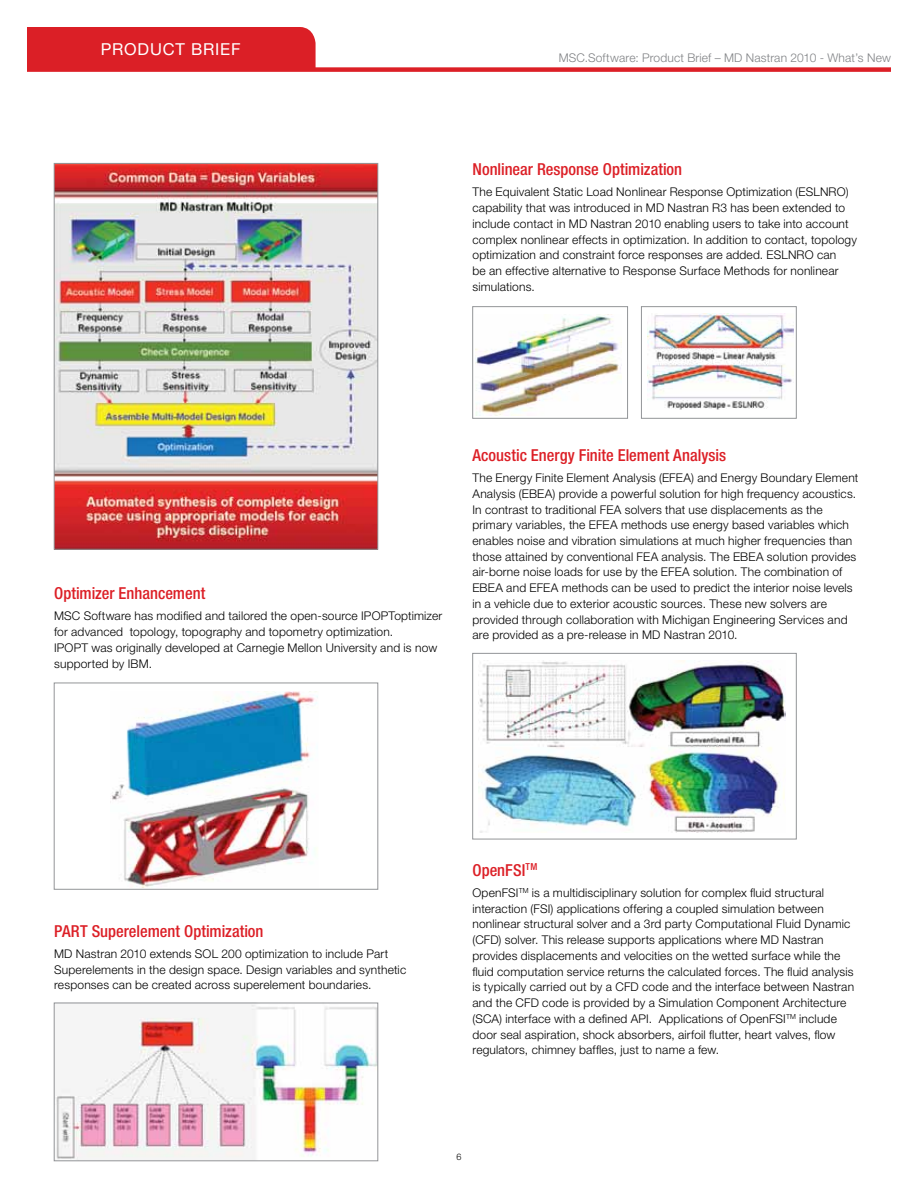
<style>
.page{position:relative;width:918px;height:1188px;background:#fff}
.page>*{position:absolute;margin:0;border:0;box-sizing:border-box;transform-origin:0 0}
.t1{font:500 condensed 16.5px "Helvetica Neue LT Pro";color:#dc1f26}
.t2{font:16.5px "Helvetica Neue LT Pro";letter-spacing:.045em;color:#fff}
.t3{font:300 12px/15.8px "Helvetica Neue LT Pro";letter-spacing:.015em;color:#000}
.t4{font:300 12px "Helvetica Neue LT Pro";letter-spacing:.015em;color:#808285}
.t5{font:300 9px "Helvetica Neue LT Pro";color:#000}
</style>
<div class="page">
<img style="left:56px;top:165px;width:320px;height:382px">
<div style="left:54px;top:163px;width:324px;height:386px;border:1px solid #939598"></div>
<img style="left:110px;top:692px;width:208px;height:195px">
<div style="left:54px;top:683px;width:324px;height:206px;border:1px solid #939598"></div>
<img style="left:479px;top:661px;width:307px;height:171px">
<div style="left:472px;top:653px;width:324px;height:186px;border:1px solid #939598"></div>
<img style="left:56px;top:1005px;width:320px;height:154px">
<div style="left:54px;top:1003px;width:324px;height:158px;border:1px solid #939598"></div>
<img style="left:476px;top:314px;width:146px;height:101px">
<div style="left:472px;top:306px;width:156px;height:112px;border:1px solid #939598"></div>
<img style="left:647px;top:314px;width:146px;height:96px">
<div style="left:641px;top:306px;width:155px;height:112px;border:1px solid #939598"></div>
<div style="left:27px;top:67px;width:864px;height:5px;background:#dc1f26"></div>
<div style="left:27px;top:27px;width:289px;height:41px;background:#db1f26"></div>
<h1 class="t2" style="left:101px;top:39px;width:141px">PRODUCT BRIEF</h1>
<p class="t4" style="left:559px;top:50px;width:334px">MSC.Software: Product Brief – MD Nastran 2010 - What’s New</p>
<h1 class="t1" style="left:472px;top:159px;width:211px">Nonlinear Response Optimization</h1>
<p class="t3" style="left:472px;top:184px;width:386px">The Equivalent Static Load Nonlinear Response Optimization (ESLNRO) capability that was introduced in MD Nastran R3 has been extended to include contact in MD Nastran 2010 enabling users to take into account complex nonlinear effects in optimization. In addition to contact, topology optimization and constraint force responses are added. ESLNRO can<br>be an effective alternative to Response Surface Methods for nonlinear simulations.</p>
<h1 class="t1" style="left:54px;top:584px;width:153px">Optimizer Enhancement</h1>
<p class="t3" style="left:54px;top:608px;width:390px">MSC Software has modified and tailored the open-source IPOPToptimizer for advanced topology, topography and topometry optimization.<br>IPOPT was originally developed at Carnegie Mellon University and is now supported by IBM.</p>
<h1 class="t1" style="left:472px;top:445px;width:255px">Acoustic Energy Finite Element Analysis</h1>
<p class="t3" style="left:472px;top:470px;width:387px">The Energy Finite Element Analysis (EFEA) and Energy Boundary Element Analysis (EBEA) provide a powerful solution for high frequency acoustics.<br>In contrast to traditional FEA solvers that use displacements as the primary variables, the EFEA methods use energy based variables which enables noise and vibration simulations at much higher frequencies than those attained by conventional FEA analysis. The EBEA solution provides air-borne noise loads for use by the EFEA solution. The combination of EBEA and EFEA methods can be used to predict the interior noise levels in a vehicle due to exterior acoustic sources. These new solvers are provided through collaboration with Michigan Engineering Services and are provided as a pre-release in MD Nastran 2010.</p>
<h1 class="t1" style="left:54px;top:921px;width:211px">PART Superelement Optimization</h1>
<p class="t3" style="left:54px;top:946px;width:354px">MD Nastran 2010 extends SOL 200 optimization to include Part<br>Superelements in the design space. Design variables and synthetic responses can be created across superelement boundaries.</p>
<h1 class="t1" style="left:472px;top:860px;width:66px">OpenFSI<sup>TM</sup></h1>
<p class="t3" style="left:472px;top:884px;width:383px">OpenFSI<sup>TM</sup> is a multidisciplinary solution for complex fluid structural interaction (FSI) applications offering a coupled simulation between nonlinear structural solver and a 3rd party Computational Fluid Dynamic (CFD) solver. This release supports applications where MD Nastran provides displacements and velocities on the wetted surface while the fluid computation service returns the calculated forces. The fluid analysis is typically carried out by a CFD code and the interface between Nastran and the CFD code is provided by a Simulation Component Architecture (SCA) interface with a defined API. Applications of OpenFSI<sup>TM</sup> include door seal aspiration, shock absorbers, airfoil flutter, heart valves, flow regulators, chimney baffles, just to name a few.</p>
<p class="t5" style="left:456px;top:1152px;width:7px">6</p>
</div>
